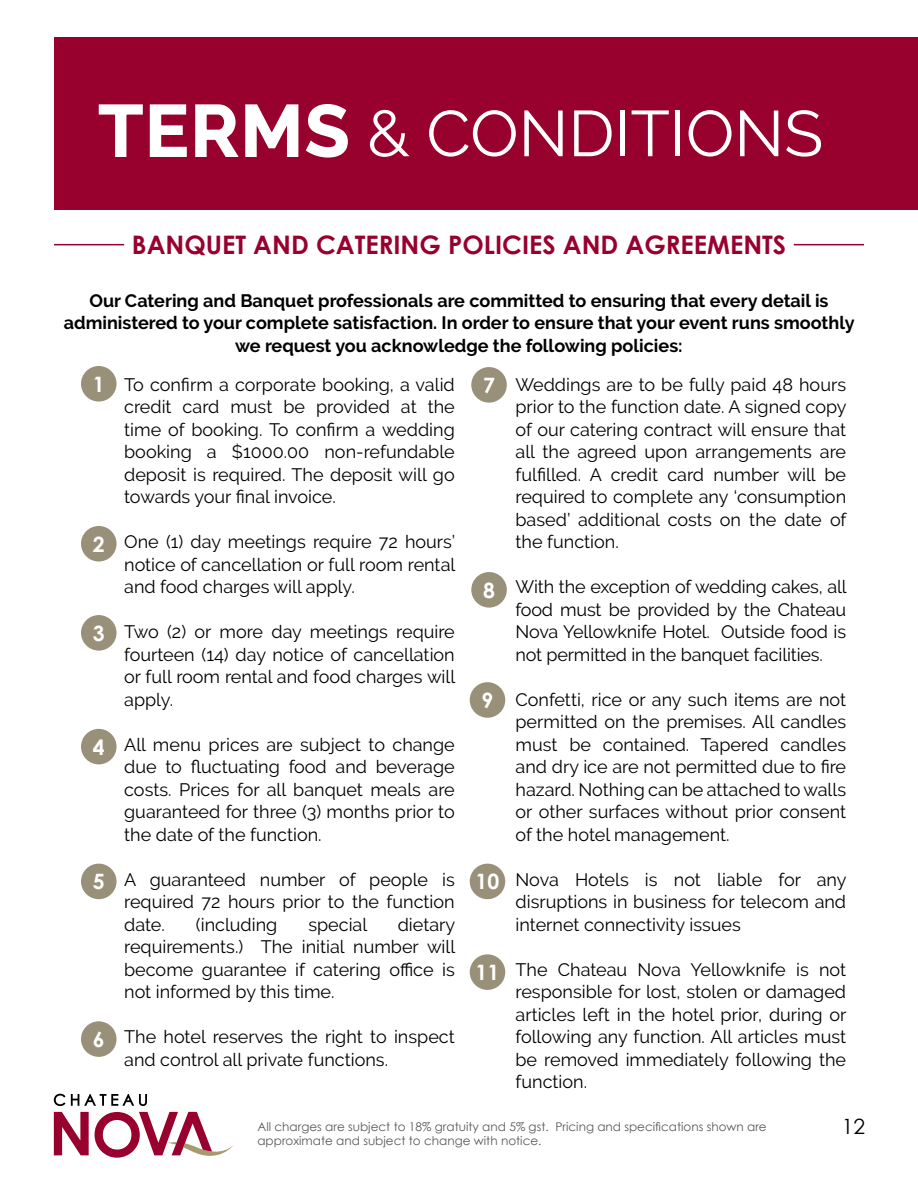
<style>
.page{position:relative;width:918px;height:1188px;background:#fff}
.page>*{position:absolute;margin:0;border:0;box-sizing:border-box;transform-origin:0 0}
.t1{font:64.5px "Raleway";color:#fff}
.t2{font:700 25.5px "Century Gothic";color:#98002e}
.t3{font:700 21.15px "Century Gothic";color:#fff}
.t4{font:21px "Century Gothic";color:#000}
.t5{font:18px/22.5px "Raleway";color:#000;text-align:justify}
.t6{font:700 18px/22.5px "Raleway";color:#000;text-align:center}
.t7{font:12px/13.5px "Century Gothic";color:#58595b}
.s1{font-weight:700;font-size:72px}
</style>
<div class="page">
<svg style="left:54px;top:1112px;width:35px;height:43px"></svg>
<svg style="left:95px;top:1112px;width:139px;height:46px"></svg>
<svg style="left:54px;top:1094px;width:93px;height:12px"></svg>
<div style="left:54px;top:37px;width:864px;height:173px;background:#98002e"></div>
<hr style="left:54px;top:244px;width:70px;height:1px;background:#98002e">
<hr style="left:794px;top:244px;width:70px;height:1px;background:#98002e">
<div style="left:81px;top:366px;width:36px;height:36px;background:#99907a;border-radius:50%"></div>
<div style="left:81px;top:1021px;width:36px;height:36px;background:#99907a;border-radius:50%"></div>
<div style="left:471px;top:367px;width:36px;height:36px;background:#99907a;border-radius:50%"></div>
<div style="left:471px;top:572px;width:36px;height:36px;background:#99907a;border-radius:50%"></div>
<div style="left:470px;top:682px;width:35px;height:36px;background:#99907a;border-radius:50%"></div>
<div style="left:470px;top:864px;width:35px;height:35px;background:#99907a;border-radius:50%"></div>
<div style="left:81px;top:526px;width:36px;height:36px;background:#99907a;border-radius:50%"></div>
<div style="left:81px;top:615px;width:36px;height:36px;background:#99907a;border-radius:50%"></div>
<div style="left:81px;top:729px;width:36px;height:35px;background:#99907a;border-radius:50%"></div>
<div style="left:81px;top:864px;width:36px;height:35px;background:#99907a;border-radius:50%"></div>
<div style="left:470px;top:954px;width:35px;height:36px;background:#99907a;border-radius:50%"></div>
<h1 class="t1" style="left:98px;top:96px;width:726px"><span class="s1">TERMS</span> &amp; CONDITIONS</h1>
<h2 class="t2" style="left:132px;top:225px;width:656px">BANQUET AND CATERING POLICIES AND AGREEMENTS</h2>
<p class="t6" style="left:64px;top:289px;width:793px">Our Catering and Banquet professionals are committed to ensuring that every detail is administered to your complete satisfaction. In order to ensure that your event runs smoothly we request you acknowledge the following policies:</p>
<p class="t3" style="left:93px;top:368px;width:13px">1</p>
<p class="t3" style="left:93px;top:528px;width:13px">2</p>
<p class="t3" style="left:93px;top:617px;width:13px">3</p>
<p class="t3" style="left:93px;top:731px;width:13px">4</p>
<p class="t3" style="left:93px;top:866px;width:13px">5</p>
<p class="t3" style="left:93px;top:1023px;width:13px">6</p>
<p class="t5" style="left:124px;top:373px;width:332px">To confirm a corporate booking, a valid credit card must be provided at the time of booking. To confirm a wedding booking a $1000.00 non-refundable deposit is required. The deposit will go towards your final invoice.</p>
<p class="t5" style="left:124px;top:531px;width:333px">One (1) day meetings require 72 hours’ notice of cancellation or full room rental and food charges will apply.</p>
<p class="t5" style="left:124px;top:621px;width:333px">Two (2) or more day meetings require fourteen (14) day notice of cancellation or full room rental and food charges will apply.</p>
<p class="t5" style="left:124px;top:733px;width:332px">All menu prices are subject to change due to fluctuating food and beverage costs. Prices for all banquet meals are guaranteed for three (3) months prior to the date of the function.</p>
<p class="t5" style="left:124px;top:868px;width:332px">A guaranteed number of people is required 72 hours prior to the function date.</p>
<p class="t5" style="left:196px;top:913px;width:83px">(including</p>
<p class="t5" style="left:308px;top:913px;width:60px">special</p>
<p class="t5" style="left:124px;top:913px;width:333px;text-indent:274px">dietary requirements.) The initial number will become guarantee if catering office is not informed by this time.</p>
<p class="t5" style="left:124px;top:1026px;width:332px">The hotel reserves the right to inspect and control all private functions.</p>
<p class="t3" style="left:483px;top:369px;width:13px">7</p>
<p class="t3" style="left:483px;top:574px;width:13px">8</p>
<p class="t3" style="left:482px;top:684px;width:13px">9</p>
<p class="t3" style="left:476px;top:866px;width:25px">10</p>
<p class="t3" style="left:476px;top:956px;width:25px">11</p>
<p class="t5" style="left:516px;top:373px;width:333px">Weddings are to be fully paid 48 hours prior to the function date. A signed copy of our catering contract will ensure that all the agreed upon arrangements are fulfilled. A credit card number will be required to complete any ‘consumption based’ additional costs on the date of the function.</p>
<p class="t5" style="left:516px;top:576px;width:333px">With the exception of wedding cakes, all food must be provided by the Chateau Nova Yellowknife Hotel. Outside food is not permitted in the banquet facilities.</p>
<p class="t5" style="left:516px;top:688px;width:332px">Confetti, rice or any such items are not permitted on the premises. All candles must be contained. Tapered candles and dry ice are not permitted due to fire hazard. Nothing can be attached to walls or other surfaces without prior consent of the hotel management.</p>
<p class="t5" style="left:516px;top:868px;width:333px">Nova Hotels is not liable for any disruptions in business for telecom and internet connectivity issues</p>
<p class="t5" style="left:516px;top:958px;width:333px">The Chateau Nova Yellowknife is not responsible for lost, stolen or damaged articles left in the hotel prior, during or following any function. All articles must be removed immediately following the function.</p>
<p class="t7" style="left:257px;top:1120px;width:511px">All charges are subject to 18% gratuity and 5% gst. Pricing and specifications shown are approximate and subject to change with notice.</p>
<p class="t4" style="left:842px;top:1112px;width:25px">12</p>
</div>
